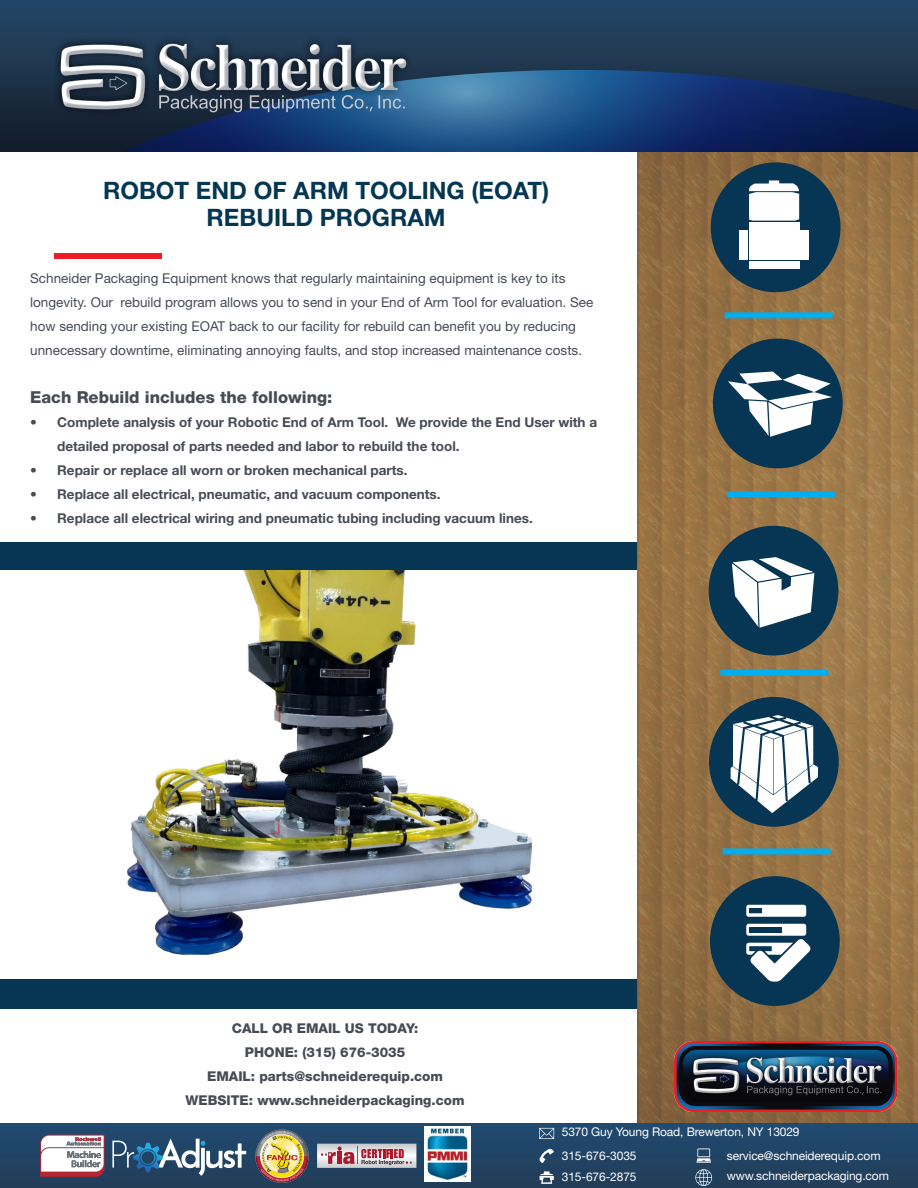
<style>
.page{position:relative;width:918px;height:1188px;background:#fff}
.page>*{position:absolute;margin:0;border:0;box-sizing:border-box;transform-origin:0 0}
.t1{font:700 24px "Helvetica Neue LT Std";color:#053753}
.t2{font:800 16.5px "Helvetica Neue LT Std";color:#464b54}
.t3{font:13.5px/24px "Helvetica Neue LT Std";color:#464b54}
.t4{font:700 13.5px/24px "Helvetica Neue LT Std";color:#464b54}
.t5{font:800 13.5px "Helvetica Neue LT Std";color:#464b54}
.t6{font:12px "Helvetica Neue LT Std";letter-spacing:-.01em;color:#fff}
</style>
<div class="page">
<div style="left:0;top:542px;width:637px;height:467px;background:#063653"></div>
<img style="left:0;top:571px;width:637px;height:408px">
<img style="left:637px;top:151px;width:281px;height:973px">
<div style="left:54px;top:253px;width:108px;height:6px;background:#ee1d23"></div>
<svg style="left:0;top:0;width:918px;height:151px;background:#1d3d64"></svg>
<img style="left:54px;top:31px;width:357px;height:89px">
<img style="left:54px;top:35px;width:357px;height:82px">
<svg style="left:159px;top:95px;width:83px;height:18px"></svg>
<svg style="left:250px;top:95px;width:155px;height:17px;background:#436890"></svg>
<svg style="left:0;top:1124px;width:918px;height:64px;background:#214464"></svg>
<svg style="left:539px;top:1128px;width:15px;height:11px"></svg>
<svg style="left:697px;top:1149px;width:14px;height:14px"></svg>
<svg style="left:695px;top:1169px;width:17px;height:17px"></svg>
<svg style="left:538px;top:1147px;width:16px;height:16px"></svg>
<svg style="left:540px;top:1171px;width:14px;height:13px"></svg>
<img style="left:675px;top:1041px;width:221px;height:70px">
<svg style="left:40px;top:1135px;width:65px;height:42px"></svg>
<img style="left:424px;top:1126px;width:46px;height:55px">
<svg style="left:112px;top:1139px;width:134px;height:37px"></svg>
<svg style="left:317px;top:1144px;width:99px;height:24px;background:#caaab0"></svg>
<img style="left:254px;top:1129px;width:55px;height:54px">
<div style="left:725px;top:312px;width:108px;height:6px;background:#00aeef"></div>
<div style="left:710px;top:876px;width:130px;height:130px;background:#063653;border-radius:50%"></div>
<svg style="left:746px;top:905px;width:60px;height:12px"></svg>
<svg style="left:746px;top:924px;width:64px;height:58px"></svg>
<div style="left:749px;top:908px;width:13px;height:5px;background:#063653"></div>
<div style="left:749px;top:927px;width:33px;height:5px;background:#063653"></div>
<div style="left:709px;top:697px;width:130px;height:130px;background:#063653;border-radius:50%"></div>
<svg style="left:731px;top:715px;width:87px;height:98px"></svg>
<div style="left:709px;top:526px;width:129px;height:130px;background:#063653;border-radius:50%"></div>
<svg style="left:732px;top:557px;width:82px;height:71px"></svg>
<div style="left:713px;top:339px;width:130px;height:129px;background:#063653;border-radius:50%"></div>
<svg style="left:728px;top:372px;width:104px;height:65px"></svg>
<div style="left:711px;top:162px;width:130px;height:130px;background:#063653;border-radius:50%"></div>
<div style="left:749px;top:222px;width:51px;height:7px;background:#fff"></div>
<svg style="left:749px;top:180px;width:50px;height:41px;background:#e0e6e9"></svg>
<div style="left:740px;top:231px;width:8px;height:29px;background:#fff"></div>
<div style="left:801px;top:230px;width:8px;height:30px;background:#fff"></div>
<div style="left:749px;top:230px;width:51px;height:30px;background:#fff"></div>
<div style="left:749px;top:261px;width:51px;height:8px;background:#fff"></div>
<div style="left:727px;top:491px;width:108px;height:6px;background:#00aeef"></div>
<div style="left:720px;top:670px;width:108px;height:6px;background:#00aeef"></div>
<div style="left:723px;top:848px;width:108px;height:6px;background:#00aeef"></div>
<p class="t1" style="left:103px;top:176px;width:448px">ROBOT END OF ARM TOOLING (EOAT)</p>
<p class="t1" style="left:207px;top:203px;width:241px">REBUILD PROGRAM</p>
<p class="t3" style="left:30px;top:266px;width:565px">Schneider Packaging Equipment knows that regularly maintaining equipment is key to its longevity. Our rebuild program allows you to send in your End of Arm Tool for evaluation. See how sending your existing EOAT back to our facility for rebuild can benefit you by reducing unnecessary downtime, eliminating annoying faults, and stop increased maintenance costs.</p>
<p class="t2" style="left:30px;top:387px;width:304px">Each Rebuild includes the following:</p>
<p class="t4" style="left:57px;top:410px;width:541px;text-indent:-27px">• Complete analysis of your Robotic End of Arm Tool. We provide the End User with a detailed proposal of parts needed and labor to rebuild the tool.</p>
<p class="t4" style="left:30px;top:458px;width:379px">• Repair or replace all worn or broken mechanical parts.</p>
<p class="t4" style="left:30px;top:482px;width:412px">• Replace all electrical, pneumatic, and vacuum components.</p>
<p class="t4" style="left:30px;top:506px;width:504px">• Replace all electrical wiring and pneumatic tubing including vacuum lines.</p>
<p class="t5" style="left:232px;top:1021px;width:188px">CALL OR EMAIL US TODAY:</p>
<p class="t5" style="left:245px;top:1045px;width:162px">PHONE: (315) 676-3035</p>
<p class="t5" style="left:207px;top:1069px;width:237px">EMAIL: parts@schneiderequip.com</p>
<p class="t5" style="left:186px;top:1093px;width:280px">WEBSITE: www.schneiderpackaging.com</p>
<p class="t6" style="left:562px;top:1125px;width:239px">5370 Guy Young Road, Brewerton, NY 13029</p>
<p class="t6" style="left:562px;top:1149px;width:76px">315-676-3035</p>
<p class="t6" style="left:727px;top:1149px;width:155px">service@schneiderequip.com</p>
<p class="t6" style="left:562px;top:1170px;width:76px">315-676-2875</p>
<p class="t6" style="left:727px;top:1169px;width:164px">www.schneiderpackaging.com</p>
</div>
